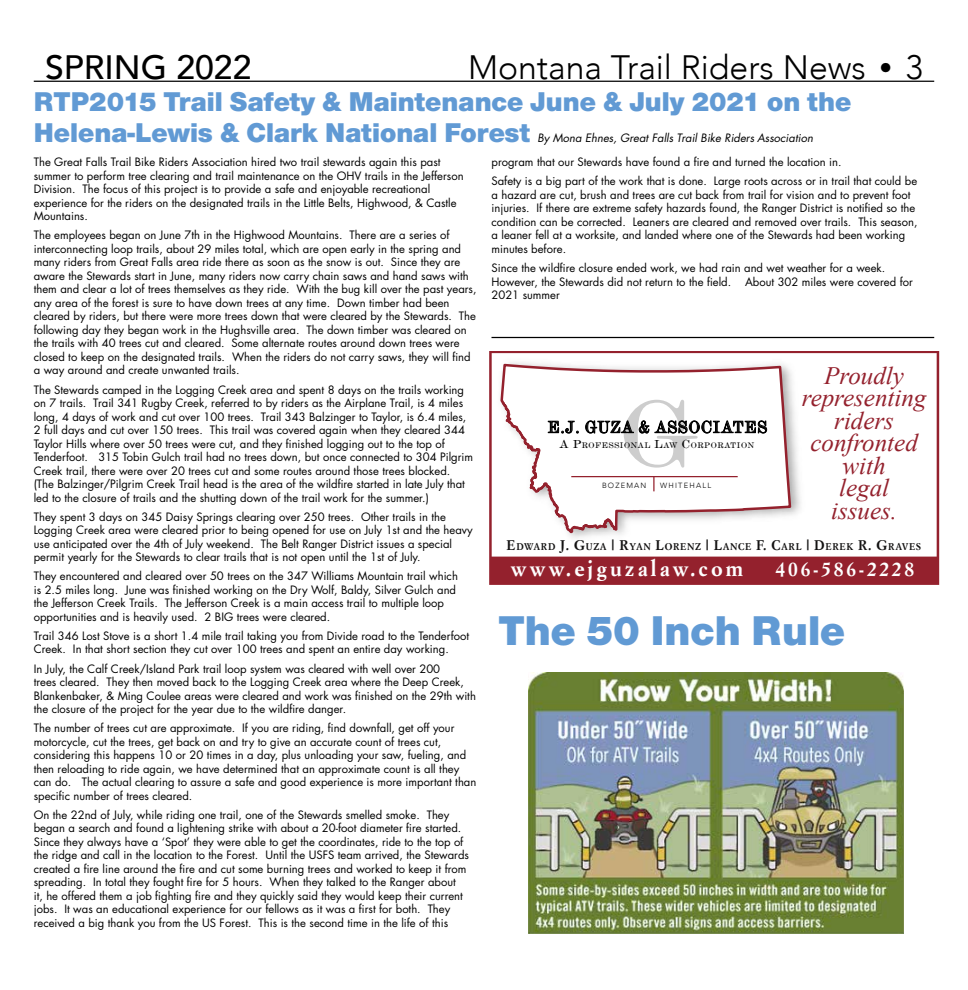
<style>
.page{position:relative;width:968px;height:990px;background:#fff}
.page>*{position:absolute;margin:0;border:0;box-sizing:border-box;transform-origin:0 0}
.t1{font:43.12px "Nimbus San Nov T Blac";color:#619ad4}
.t2{font:300 33.75px "Avenir";color:#000}
.t3{font:500 33.75px "Avenir";color:#000}
.t4{font:28.12px/31.2px "Nimbus San Nov T Blac";color:#619ad4}
.t5{font:italic 25px/22.5px "Times New Roman";color:#94212d;text-align:center}
.t6{font:700 22.5px "Simoncini Garamond";letter-spacing:.14em;color:#fff}
.t7{font:700 20px "Simoncini Garamond";letter-spacing:.14em;color:#fff}
.t8{font:17.5px "De Vinne CG";color:#000}
.t9{font:11.25px/13.5px "Futura";color:#000}
.t10{font:italic 11.25px "Futura";color:#000}
.t11{font:700 9.62px "Simoncini Garamond";letter-spacing:.06em;color:#121111}
.t12{font:8.5px "De Vinne CG";color:#000;scale:1.07 1}
.t13{font:300 7.5px "Avenir";letter-spacing:.16em;color:#000}
.s1{font-family:"Nimbus San Nov D";font-weight:400;font-stretch:condensed}
.s2{font-size:12.12px}
.s3{font-size:13.75px}
</style>
<div class="page">
<hr style="left:34px;top:81px;width:900px;height:1px;background:#000">
<img style="left:528px;top:673px;width:375px;height:261px">
<hr style="left:491px;top:337px;width:443px;height:1px;background:#000">
<svg style="left:489px;top:351px;width:450px;height:234px"></svg>
<div style="left:490px;top:557px;width:447px;height:27px;background:#94212d"></div>
<img style="left:489px;top:351px;width:351px;height:229px">
<svg style="left:499px;top:362px;width:293px;height:173px"></svg>
<svg style="left:548px;top:421px;width:30px;height:12px"></svg>
<svg style="left:585px;top:400px;width:182px;height:68px"></svg>
<hr style="left:571px;top:476px;width:166px;height:1px;background:#94212d">
<svg style="left:653px;top:477px;width:1px;height:14px"></svg>
<h2 class="t3" style="left:45px;top:38px;width:208px">SPRING 2022</h2>
<h2 class="t2" style="left:468px;top:47px;width:456px">Montana Trail Riders News <span class="s1">•</span> 3</h2>
<h3 class="t4" style="left:34px;top:86px;width:819px">RTP2015 Trail Safety &amp; Maintenance June &amp; July 2021 on the<br>Helena-Lewis &amp; Clark National Forest</h3>
<p class="t10" style="left:537px;top:130px;width:277px">By Mona Ehnes, Great Falls Trail Bike Riders Association</p>
<p class="t9" style="left:34px;top:155px;width:431px">The Great Falls Trail Bike Riders Association hired two trail stewards again this past summer to perform tree clearing and trail maintenance on the OHV trails in the Jefferson Division. The focus of this project is to provide a safe and enjoyable recreational experience for the riders on the designated trails in the Little Belts, Highwood, &amp; Castle Mountains.</p>
<p class="t9" style="left:34px;top:228px;width:444px">The employees began on June 7th in the Highwood Mountains. There are a series of interconnecting loop trails, about 29 miles total, which are open early in the spring and many riders from Great Falls area ride there as soon as the snow is out. Since they are aware the Stewards start in June, many riders now carry chain saws and hand saws with them and clear a lot of trees themselves as they ride. With the bug kill over the past years, any area of the forest is sure to have down trees at any time. Down timber had been cleared by riders, but there were more trees down that were cleared by the Stewards. The following day they began work in the Hughsville area. The down timber was cleared on the trails with 40 trees cut and cleared. Some alternate routes around down trees were closed to keep on the designated trails. When the riders do not carry saws, they will find a way around and create unwanted trails.</p>
<p class="t9" style="left:34px;top:383px;width:441px">The Stewards camped in the Logging Creek area and spent 8 days on the trails working on 7 trails. Trail 341 Rugby Creek, referred to by riders as the Airplane Trail, is 4 miles long, 4 days of work and cut over 100 trees. Trail 343 Balzinger to Taylor, is 6.4 miles, 2 full days and cut over 150 trees. This trail was covered again when they cleared 344<br>Taylor Hills where over 50 trees were cut, and they finished logging out to the top of Tenderfoot. 315 Tobin Gulch trail had no trees down, but once connected to 304 Pilgrim Creek trail, there were over 20 trees cut and some routes around those trees blocked. (The Balzinger/Pilgrim Creek Trail head is the area of the wildfire started in late July that led to the closure of trails and the shutting down of the trail work for the summer.)</p>
<p class="t9" style="left:34px;top:510px;width:440px">They spent 3 days on 345 Daisy Springs clearing over 250 trees. Other trails in the Logging Creek area were cleared prior to being opened for use on July 1st and the heavy use anticipated over the 4th of July weekend. The Belt Ranger District issues a special permit yearly for the Stewards to clear trails that is not open until the 1st of July.</p>
<p class="t9" style="left:34px;top:569px;width:425px">They encountered and cleared over 50 trees on the 347 Williams Mountain trail which is 2.5 miles long. June was finished working on the Dry Wolf, Baldy, Silver Gulch and the Jefferson Creek Trails. The Jefferson Creek is a main access trail to multiple loop opportunities and is heavily used. 2 BIG trees were cleared.</p>
<p class="t9" style="left:34px;top:629px;width:437px">Trail 346 Lost Stove is a short 1.4 mile trail taking you from Divide road to the Tenderfoot<br>Creek. In that short section they cut over 100 trees and spent an entire day working.</p>
<p class="t9" style="left:34px;top:662px;width:443px">In July, the Calf Creek/Island Park trail loop system was cleared with well over 200<br>trees cleared. They then moved back to the Logging Creek area where the Deep Creek, Blankenbaker, &amp; Ming Coulee areas were cleared and work was finished on the 29th with the closure of the project for the year due to the wildfire danger.</p>
<p class="t9" style="left:34px;top:721px;width:444px">The number of trees cut are approximate. If you are riding, find downfall, get off your motorcycle, cut the trees, get back on and try to give an accurate count of trees cut, considering this happens 10 or 20 times in a day, plus unloading your saw, fueling, and then reloading to ride again, we have determined that an approximate count is all they can do. The actual clearing to assure a safe and good experience is more important than specific number of trees cleared.</p>
<p class="t9" style="left:34px;top:808px;width:437px">On the 22nd of July, while riding one trail, one of the Stewards smelled smoke. They began a search and found a lightening strike with about a 20-foot diameter fire started.<br>Since they always have a ‘Spot’ they were able to get the coordinates, ride to the top of the ridge and call in the location to the Forest. Until the USFS team arrived, the Stewards created a fire line around the fire and cut some burning trees and worked to keep it from spreading. In total they fought fire for 5 hours. When they talked to the Ranger about<br>it, he offered them a job fighting fire and they quickly said they would keep their current jobs. It was an educational experience for our fellows as it was a first for both. They received a big thank you from the US Forest. This is the second time in the life of this</p>
<p class="t9" style="left:491px;top:152px;width:427px;line-height:19.1px">program that our Stewards have found a fire and turned the location in.<br>Safety is a big part of the work that is done. Large roots across or in trail that could be</p>
<p class="t9" style="left:491px;top:188px;width:427px">a hazard are cut, brush and trees are cut back from trail for vision and to prevent foot injuries. If there are extreme safety hazards found, the Ranger District is notified so the condition can be corrected. Leaners are cleared and removed over trails. This season, a leaner fell at a worksite, and landed where one of the Stewards had been working minutes before.</p>
<p class="t9" style="left:491px;top:261px;width:423px">Since the wildfire closure ended work, we had rain and wet weather for a week.<br>However, the Stewards did not return to the field. About 302 miles were covered for<br>2021 summer</p>
<h3 class="t8" style="left:547px;top:416px;width:222px">E.J. GUZA &amp; ASSOCIATES</h3>
<p class="t12" style="left:559px;top:440px;width:184px"><span class="s2">A P</span>ROFESSIONAL <span class="s2">L</span>AW <span class="s2">C</span>ORPORATION</p>
<p class="t13" style="left:602px;top:481px;width:46px">BOZEMAN</p>
<p class="t13" style="left:660px;top:481px;width:52px">WHITEHALL</p>
<h3 class="t5" style="left:801px;top:363px;width:126px">Proudly representing riders confronted with<br>legal<br>issues.</h3>
<p class="t11" style="left:506px;top:540px;width:416px"><span class="s3">E</span>DWARD <span class="s3">J. G</span>UZA <span class="s3">| R</span>YAN <span class="s3">L</span>ORENZ <span class="s3">| L</span>ANCE <span class="s3">F. C</span>ARL <span class="s3">| D</span>EREK <span class="s3">R. G</span>RAVES</p>
<h3 class="t7" style="left:775px;top:556px;width:140px">406-586-2228</h3>
<h3 class="t6" style="left:511px;top:554px;width:234px">www.ejguzalaw.com</h3>
<h1 class="t1" style="left:498px;top:606px;width:348px">The 50 Inch Rule</h1>
</div>
